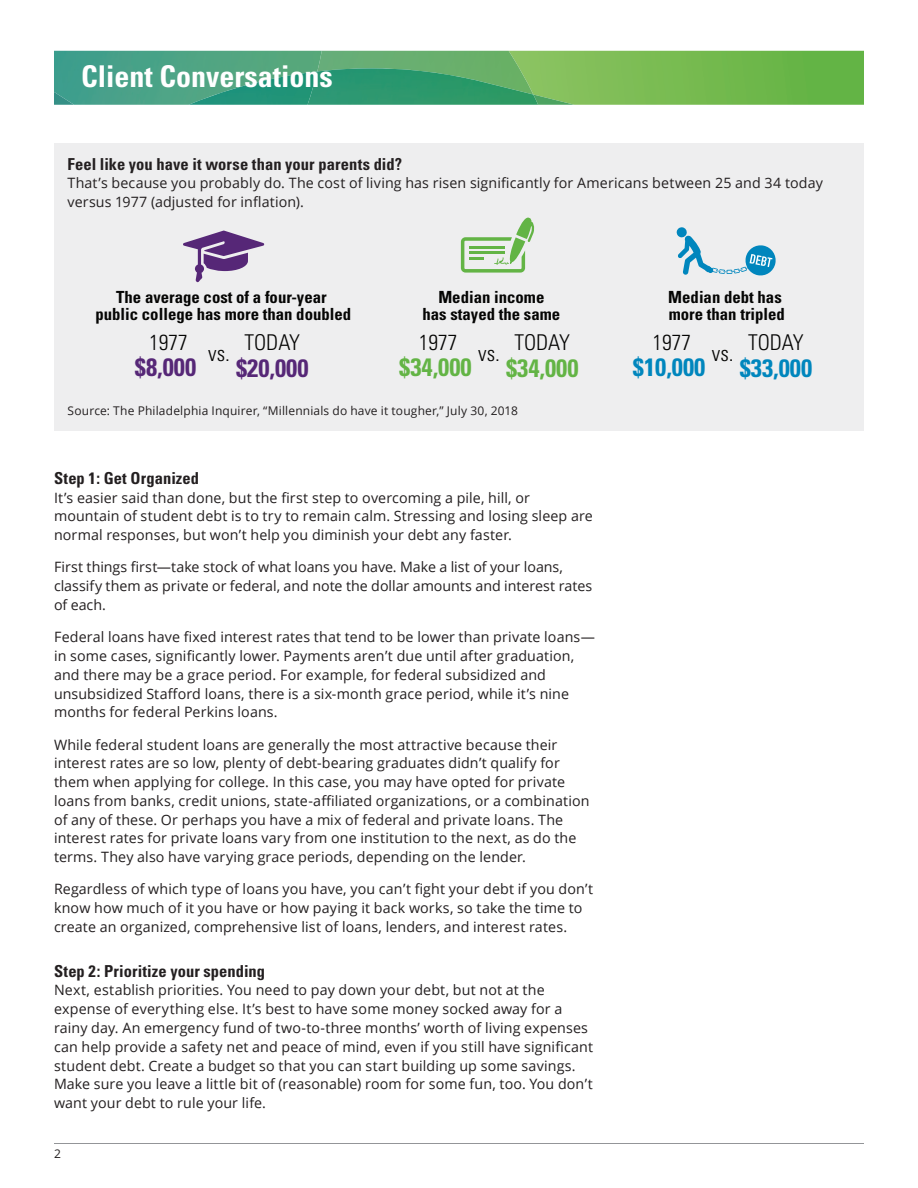
<style>
.page{position:relative;width:918px;height:1188px;background:#fff}
.page>*{position:absolute;margin:0;border:0;box-sizing:border-box;transform-origin:0 0}
.t1{font:700 condensed 30px "Univers";color:#fff}
.t2{font:700 condensed 25.05px "Univers";color:#63b445}
.t3{font:700 condensed 25.05px "Univers";color:#0086bd}
.t4{font:700 condensed 25.05px "Univers";color:#562777}
.t5{font:300 condensed 21.75px "Univers LT Std";color:#050504}
.t6{font:700 condensed 16.8px/16.8px "Univers";color:#050504;text-align:center}
.t7{font:700 condensed 16.5px "Univers";letter-spacing:.005em;color:#231f20}
.t8{font:14.25px/18.8px "Open Sans";letter-spacing:.01em;color:#231f20}
.t9{font:12px "Open Sans";letter-spacing:.015em;color:#231f20}
</style>
<div class="page">
<img style="left:533px;top:51px;width:331px;height:54px">
<img style="left:322px;top:51px;width:211px;height:17px">
<img style="left:54px;top:51px;width:268px;height:54px">
<img style="left:54px;top:92px;width:20px;height:13px">
<img style="left:538px;top:95px;width:36px;height:10px">
<img style="left:308px;top:68px;width:230px;height:37px">
<img style="left:189px;top:71px;width:128px;height:34px">
<hr style="left:54px;top:1143px;width:810px;height:1px;background:#939598">
<div style="left:54px;top:143px;width:810px;height:288px;background:#eeeeef"></div>
<svg style="left:461px;top:217px;width:74px;height:56px"></svg>
<svg style="left:183px;top:231px;width:81px;height:51px"></svg>
<svg style="left:676px;top:227px;width:100px;height:49px"></svg>
<h1 class="t1" style="left:81px;top:58px;width:253px">Client Conversations</h1>
<p class="t7" style="left:68px;top:154px;width:336px">Feel like you have it worse than your parents did?</p>
<p class="t8" style="left:68px;top:174px;width:757px">That’s because you probably do. The cost of living has risen significantly for Americans between 25 and 34 today versus 1977 (adjusted for inflation).</p>
<p class="t6" style="left:95px;top:289px;width:257px">The average cost of a four-year public college has more than doubled</p>
<p class="t6" style="left:423px;top:289px;width:139px">Median income<br>has stayed the same</p>
<p class="t6" style="left:668px;top:289px;width:118px;text-align:left">Median debt has more than tripled</p>
<h3 class="t5" style="left:149px;top:329px;width:40px">1977</h3>
<h2 class="t4" style="left:135px;top:352px;width:63px">$8,000</h2>
<h3 class="t5" style="left:245px;top:329px;width:57px">TODAY</h3>
<h2 class="t4" style="left:236px;top:352px;width:74px">$20,000</h2>
<h3 class="t5" style="left:208px;top:340px;width:23px">vs.</h3>
<h3 class="t5" style="left:514px;top:329px;width:57px">TODAY</h3>
<h2 class="t2" style="left:506px;top:352px;width:74px">$34,000</h2>
<h3 class="t5" style="left:419px;top:329px;width:40px">1977</h3>
<h2 class="t2" style="left:399px;top:352px;width:74px">$34,000</h2>
<h3 class="t5" style="left:478px;top:340px;width:23px">vs.</h3>
<h3 class="t5" style="left:748px;top:329px;width:57px">TODAY</h3>
<h2 class="t3" style="left:740px;top:352px;width:74px">$33,000</h2>
<h3 class="t5" style="left:653px;top:329px;width:40px">1977</h3>
<h2 class="t3" style="left:633px;top:352px;width:74px">$10,000</h2>
<h3 class="t5" style="left:712px;top:340px;width:23px">vs.</h3>
<p class="t9" style="left:68px;top:402px;width:452px">Source: The Philadelphia Inquirer, “Millennials do have it tougher,” July 30, 2018</p>
<p class="t7" style="left:54px;top:468px;width:147px">Step 1: Get Organized</p>
<p class="t8" style="left:54px;top:488px;width:540px">It’s easier said than done, but the first step to overcoming a pile, hill, or mountain of student debt is to try to remain calm. Stressing and losing sleep are normal responses, but won’t help you diminish your debt any faster.</p>
<p class="t8" style="left:54px;top:558px;width:540px">First things first—take stock of what loans you have. Make a list of your loans, classify them as private or federal, and note the dollar amounts and interest rates of each.</p>
<p class="t8" style="left:54px;top:627px;width:542px">Federal loans have fixed interest rates that tend to be lower than private loans— in some cases, significantly lower. Payments aren’t due until after graduation, and there may be a grace period. For example, for federal subsidized and unsubsidized Stafford loans, there is a six-month grace period, while it’s nine months for federal Perkins loans.</p>
<p class="t8" style="left:54px;top:735px;width:537px">While federal student loans are generally the most attractive because their interest rates are so low, plenty of debt-bearing graduates didn’t qualify for them when applying for college. In this case, you may have opted for private loans from banks, credit unions, state-affiliated organizations, or a combination of any of these. Or perhaps you have a mix of federal and private loans. The interest rates for private loans vary from one institution to the next, as do the terms. They also have varying grace periods, depending on the lender.</p>
<p class="t8" style="left:54px;top:879px;width:541px">Regardless of which type of loans you have, you can’t fight your debt if you don’t know how much of it you have or how paying it back works, so take the time to create an organized, comprehensive list of loans, lenders, and interest rates.</p>
<p class="t7" style="left:54px;top:961px;width:213px">Step 2: Prioritize your spending</p>
<p class="t8" style="left:54px;top:981px;width:541px">Next, establish priorities. You need to pay down your debt, but not at the expense of everything else. It’s best to have some money socked away for a rainy day. An emergency fund of two-to-three months’ worth of living expenses can help provide a safety net and peace of mind, even if you still have significant student debt. Create a budget so that you can start building up some savings.<br>Make sure you leave a little bit of (reasonable) room for some fun, too. You don’t want your debt to rule your life.</p>
<p class="t9" style="left:54px;top:1145px;width:8px">2</p>
</div>
